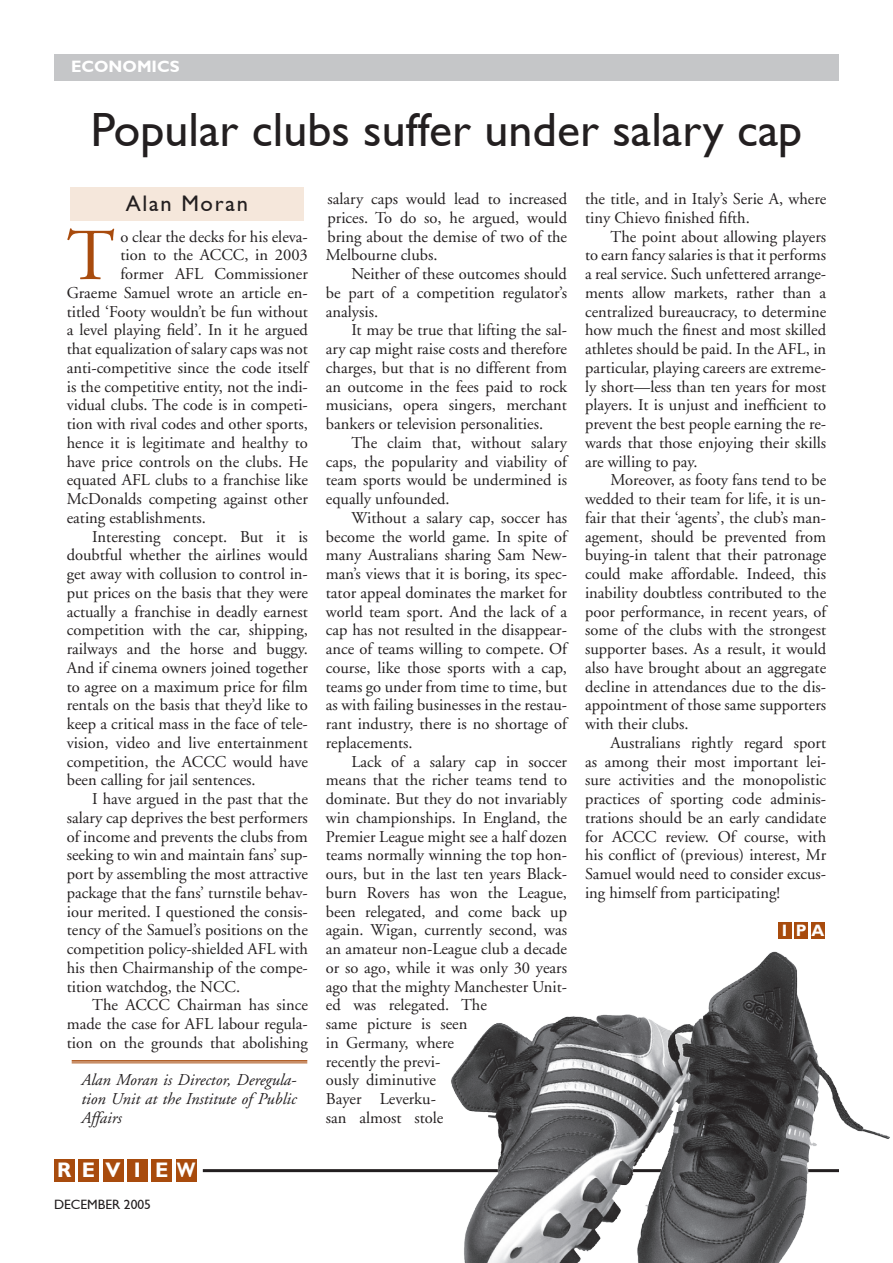
<style>
.page{position:relative;width:893px;height:1263px;background:#fff}
.page>*{position:absolute;margin:0;border:0;box-sizing:border-box;transform-origin:0 0}
.First_Para{font:73.05px "Adobe Garamond";color:#a84b0d}
.t1{font:48px "Gill Sans";color:#231f20}
.t2{font:22.5px "Gill Sans";letter-spacing:.075em;color:#231f20}
.t3{font:700 21px "Gill Sans";color:#fff}
.Default{font:16.5px/18.8px "Adobe Garamond";color:#231f20;text-align:justify}
.First_Para-2{font:16.5px "Adobe Garamond";color:#231f20}
.Default-2{font:italic 16.5px/18.8px "Adobe Garamond";color:#231f20;text-align:justify}
.t4{font:700 16.5px "Gill Sans";color:#fff}
.t5{font:13.5px "Gill Sans";color:#231f20}
</style>
<div class="page">
<hr style="left:203px;top:1169px;width:636px;height:3px;background:#231f20">
<div style="left:54px;top:1159px;width:21px;height:23px;background:#a84b0d"></div>
<div style="left:78px;top:1159px;width:21px;height:23px;background:#a84b0d"></div>
<div style="left:103px;top:1159px;width:20px;height:23px;background:#a84b0d"></div>
<div style="left:127px;top:1159px;width:21px;height:23px;background:#a84b0d"></div>
<div style="left:152px;top:1159px;width:20px;height:23px;background:#a84b0d"></div>
<div style="left:176px;top:1159px;width:20px;height:23px;background:#a84b0d"></div>
<img style="left:422px;top:951px;width:468px;height:312px">
<div style="left:70px;top:187px;width:234px;height:33px;background:#f5e7db"></div>
<hr style="left:72px;top:1060px;width:235px;height:1px;background:#a84b0d">
<hr style="left:72px;top:1062px;width:235px;height:1px;background:#a84b0d">
<div style="left:778px;top:922px;width:13px;height:16px;background:#a84b0d"></div>
<div style="left:794px;top:922px;width:14px;height:16px;background:#a84b0d"></div>
<div style="left:811px;top:922px;width:14px;height:16px;background:#a84b0d"></div>
<div style="left:54px;top:54px;width:785px;height:27px;background:#c5c6c8"></div>
<p class="t4" style="left:71px;top:57px;width:110px">ECONOMICS</p>
<p class="t1" style="left:91px;top:102px;width:713px">Popular clubs suffer under salary cap</p>
<p class="t2" style="left:126px;top:190px;width:123px">Alan Moran</p>
<p class="Default" style="left:326px;top:190px;width:243px">salary caps would lead to increased prices. To do so, he argued, would bring about the demise of two of the Melbourne clubs.</p>
<p class="Default" style="left:326px;top:265px;width:243px;text-indent:26px">Neither of these outcomes should be part of a competition regulator’s analysis.</p>
<p class="Default" style="left:326px;top:321px;width:243px;text-indent:26px">It may be true that lifting the sal&shy;ary cap might raise costs and therefore charges, but that is no different from an outcome in the fees paid to rock musicians, opera singers, merchant bankers or television personalities.</p>
<p class="Default" style="left:326px;top:434px;width:243px;text-indent:26px">The claim that, without salary caps, the popularity and viability of team sports would be undermined is equally unfounded.</p>
<p class="Default" style="left:326px;top:509px;width:243px;text-indent:26px">Without a salary cap, soccer has become the world game. In spite of many Australians sharing Sam New&shy;man’s views that it is boring, its spec&shy;tator appeal dominates the market for world team sport. And the lack of a cap has not resulted in the disappear&shy;ance of teams willing to compete. Of course, like those sports with a cap, teams go under from time to time, but as with failing businesses in the restau&shy;rant industry, there is no shortage of replacements.</p>
<p class="Default" style="left:326px;top:752px;width:243px;text-align:left;text-indent:26px">Lack of a salary cap in soccer means that the richer teams tend to dominate. But they do not invariably win championships. In England, the<br>Premier League might see a half dozen teams normally winning the top hon&shy;ours, but in the last ten years Black&shy;burn Rovers has won the League, been relegated, and come back up again. Wigan, currently second, was an amateur non-League club a decade or so ago, while it was only 30 years ago that the mighty Manchester Unit&shy;ed was relegated. The<br>same picture is seen<br>in Germany, where<br>recently the previ-<br>ously diminutive<br>Bayer Leverku-<br>san almost stole</p>
<p class="Default" style="left:585px;top:190px;width:243px">the title, and in Italy’s Serie A, where tiny Chievo finished fifth.</p>
<p class="Default" style="left:585px;top:227px;width:243px;text-indent:26px">The point about allowing players to earn fancy salaries is that it performs a real service. Such unfettered arrange&shy;ments allow markets, rather than a centralized bureaucracy, to determine how much the finest and most skilled athletes should be paid. In the AFL, in particular, playing careers are extreme&shy;ly short—less than ten years for most players. It is unjust and inefficient to prevent the best people earning the re&shy;wards that those enjoying their skills are willing to pay.</p>
<p class="Default" style="left:585px;top:471px;width:243px;text-indent:26px">Moreover, as footy fans tend to be wedded to their team for life, it is un&shy;fair that their ‘agents’, the club’s man&shy;agement, should be prevented from buying-in talent that their patronage could make affordable. Indeed, this inability doubtless contributed to the poor performance, in recent years, of some of the clubs with the strongest supporter bases. As a result, it would also have brought about an aggregate decline in attendances due to the dis&shy;appointment of those same supporters with their clubs.</p>
<p class="Default" style="left:585px;top:734px;width:243px;text-indent:26px">Australians rightly regard sport as among their most important lei&shy;sure activities and the monopolistic practices of sporting code adminis&shy;trations should be an early candidate for ACCC review. Of course, with his conflict of (previous) interest, Mr Samuel would need to consider excus&shy;ing himself from participating!</p>
<p class="First_Para" style="left:67px;top:217px;width:50px">T</p>
<p class="First_Para-2" style="left:120px;top:227px;width:189px">o clear the decks for his eleva-</p>
<p class="First_Para-2" style="left:120px;top:246px;width:189px">tion to the ACCC, in 2003</p>
<p class="First_Para-2" style="left:120px;top:265px;width:189px">former AFL Commissioner</p>
<p class="First_Para-2" style="left:67px;top:284px;width:243px">Graeme Samuel wrote an article en-</p>
<p class="First_Para-2" style="left:67px;top:302px;width:243px">titled ‘Footy wouldn’t be fun without</p>
<p class="First_Para-2" style="left:67px;top:321px;width:243px">a level playing field’. In it he argued</p>
<p class="First_Para-2" style="left:67px;top:340px;width:243px">that equalization of salary caps was not</p>
<p class="First_Para-2" style="left:67px;top:359px;width:243px">anti-competitive since the code itself</p>
<p class="First_Para-2" style="left:67px;top:377px;width:243px">is the competitive entity, not the indi-</p>
<p class="First_Para-2" style="left:67px;top:396px;width:243px">vidual clubs. The code is in competi-</p>
<p class="First_Para-2" style="left:67px;top:415px;width:243px">tion with rival codes and other sports,</p>
<p class="First_Para-2" style="left:67px;top:434px;width:243px">hence it is legitimate and healthy to</p>
<p class="First_Para-2" style="left:67px;top:452px;width:243px">have price controls on the clubs. He</p>
<p class="First_Para-2" style="left:67px;top:471px;width:243px">equated AFL clubs to a franchise like</p>
<p class="First_Para-2" style="left:67px;top:490px;width:243px">McDonalds competing against other</p>
<p class="First_Para-2" style="left:67px;top:509px;width:141px">eating establishments.</p>
<p class="Default" style="left:67px;top:527px;width:243px;text-indent:26px">Interesting concept. But it is doubtful whether the airlines would get away with collusion to control in&shy;put prices on the basis that they were actually a franchise in deadly earnest competition with the car, shipping, railways and the horse and buggy.<br>And if cinema owners joined together to agree on a maximum price for film rentals on the basis that they’d like to keep a critical mass in the face of tele&shy;vision, video and live entertainment competition, the ACCC would have been calling for jail sentences.</p>
<p class="Default" style="left:67px;top:790px;width:243px;text-indent:26px">I have argued in the past that the salary cap deprives the best performers of income and prevents the clubs from seeking to win and maintain fans’ sup&shy;port by assembling the most attractive package that the fans’ turnstile behav&shy;iour merited. I questioned the consis&shy;tency of the Samuel’s positions on the competition policy-shielded AFL with his then Chairmanship of the compe&shy;tition watchdog, the NCC.</p>
<p class="Default" style="left:67px;top:996px;width:243px;text-indent:26px">The ACCC Chairman has since made the case for AFL labour regula&shy;tion on the grounds that abolishing</p>
<p class="t4" style="left:782px;top:921px;width:7px">I</p>
<p class="t4" style="left:796px;top:921px;width:30px">P A</p>
<p class="Default-2" style="left:81px;top:1071px;width:217px">Alan Moran is Director, Deregula&shy;tion Unit at the Institute of Public Affairs</p>
<p class="t3" style="left:57px;top:1158px;width:140px">REV I EW</p>
<p class="t5" style="left:54px;top:1196px;width:98px">DECEMBER 2005</p>
</div>
